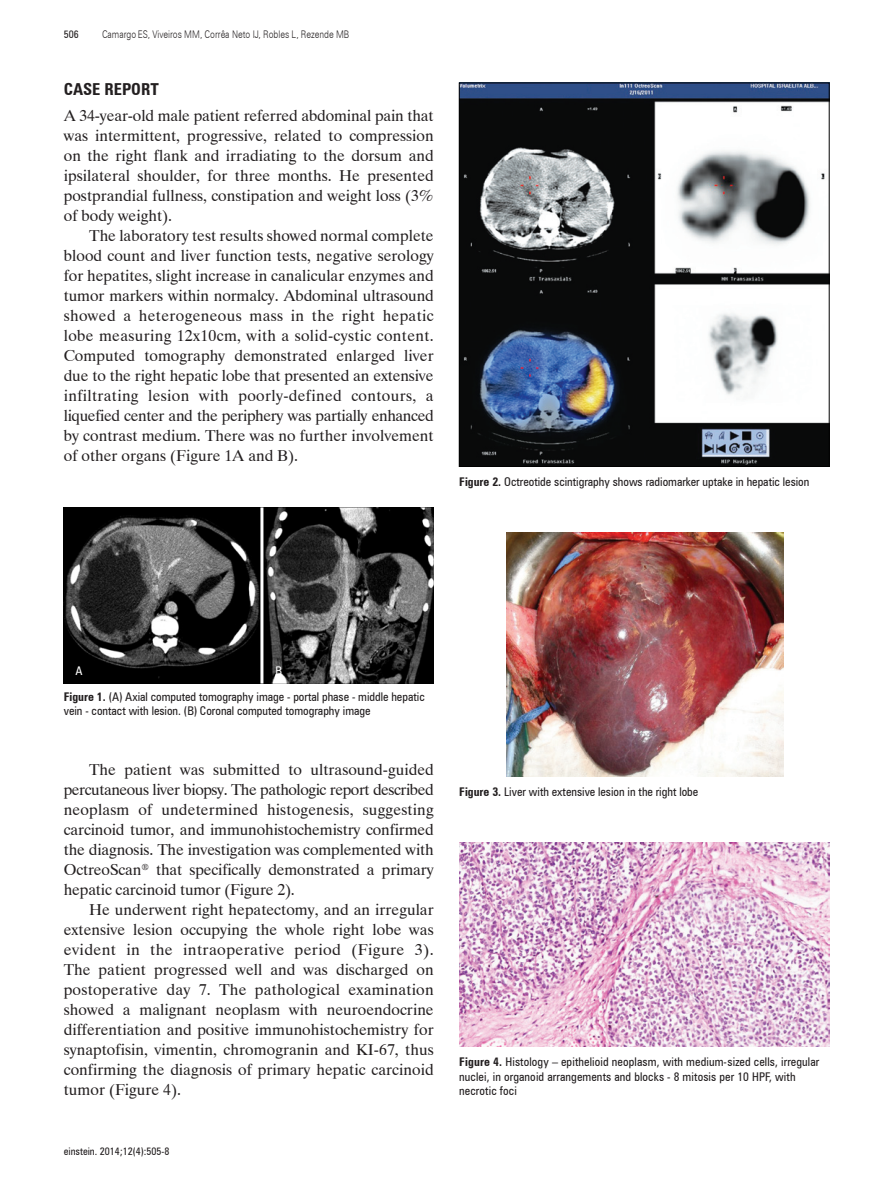
<style>
.page{position:relative;width:893px;height:1191px;background:#fff}
.page>*{position:absolute;margin:0;border:0;box-sizing:border-box;transform-origin:0 0}
.t1{font:700 condensed 16.5px "Zurich BT";color:#231f20}
.t2{font:15.75px/20px "Dutch 801 BT";color:#231f20;text-align:justify}
.t3{font:condensed 12px/14.2px "Zurich BT";color:#231f20}
.t4{font:condensed 12px "Zurich BT";color:#fff}
.t5{font:300 10.5px "Zurich BT";color:#231f20;scale:.8 1}
.t6{font:condensed 10.5px "Zurich BT";color:#231f20}
.s1{font-weight:700}
</style>
<div class="page">
<img style="left:64px;top:507px;width:370px;height:176px">
<hr style="left:260px;top:507px;width:3px;height:176px;background:#fff">
<img style="left:461px;top:85px;width:367px;height:380px">
<div style="left:459px;top:83px;width:371px;height:384px;border:1px solid #010101"></div>
<img style="left:506px;top:532px;width:277px;height:244px">
<img style="left:459px;top:842px;width:370px;height:205px">
<p class="t6" style="left:64px;top:28px;width:17px">506</p>
<p class="t5" style="left:102px;top:28px;width:311px">Camargo ES, Viveiros MM, Corrêa Neto IJ, Robles L, Rezende MB</p>
<p class="t1" style="left:64px;top:80px;width:96px">CASE REPORT</p>
<p class="t2" style="left:64px;top:106px;width:371px">A 34-year-old male patient referred abdominal pain that was intermittent, progressive, related to compression on the right flank and irradiating to the dorsum and ipsilateral shoulder, for three months. He presented postprandial fullness, constipation and weight loss (3% of body weight).</p>
<p class="t2" style="left:64px;top:226px;width:371px;text-indent:26px">The laboratory test results showed normal complete blood count and liver function tests, negative serology for hepatites, slight increase in canalicular enzymes and tumor markers within normalcy. Abdominal ultrasound showed a heterogeneous mass in the right hepatic lobe measuring 12x10cm, with a solid-cystic content.<br>Computed tomography demonstrated enlarged liver due to the right hepatic lobe that presented an extensive infiltrating lesion with poorly-defined contours, a liquefied center and the periphery was partially enhanced by contrast medium. There was no further involvement of other organs (Figure 1A and B).</p>
<p class="t3" style="left:459px;top:474px;width:352px"><span class="s1">Figure 2.</span> Octreotide scintigraphy shows radiomarker uptake in hepatic lesion</p>
<p class="t4" style="left:75px;top:664px;width:9px">A</p>
<p class="t4" style="left:275px;top:664px;width:8px">B</p>
<p class="t3" style="left:64px;top:689px;width:362px"><span class="s1">Figure 1.</span> (A) Axial computed tomography image - portal phase - middle hepatic vein - contact with lesion. (B) Coronal computed tomography image</p>
<p class="t2" style="left:64px;top:760px;width:371px;text-indent:26px">The patient was submitted to ultrasound-guided percutaneous liver biopsy. The pathologic report described neoplasm of undetermined histogenesis, suggesting carcinoid tumor, and immunohistochemistry confirmed the diagnosis. The investigation was complemented with OctreoScan<sup>®</sup> that specifically demonstrated a primary hepatic carcinoid tumor (Figure 2).</p>
<p class="t2" style="left:64px;top:899px;width:371px;text-indent:26px">He underwent right hepatectomy, and an irregular extensive lesion occupying the whole right lobe was evident in the intraoperative period (Figure 3).<br>The patient progressed well and was discharged on postoperative day 7. The pathological examination showed a malignant neoplasm with neuroendocrine differentiation and positive immunohistochemistry for synaptofisin, vimentin, chromogranin and KI-67, thus confirming the diagnosis of primary hepatic carcinoid tumor (Figure 4).</p>
<p class="t6" style="left:64px;top:1144px;width:107px">einstein. 2014;12(4):505-8</p>
<p class="t3" style="left:459px;top:784px;width:241px"><span class="s1">Figure 3.</span> Liver with extensive lesion in the right lobe</p>
<p class="t3" style="left:459px;top:1055px;width:362px"><span class="s1">Figure 4.</span> Histology – epithelioid neoplasm, with medium-sized cells, irregular nuclei, in organoid arrangements and blocks - 8 mitosis per 10 HPF, with necrotic foci</p>
</div>
